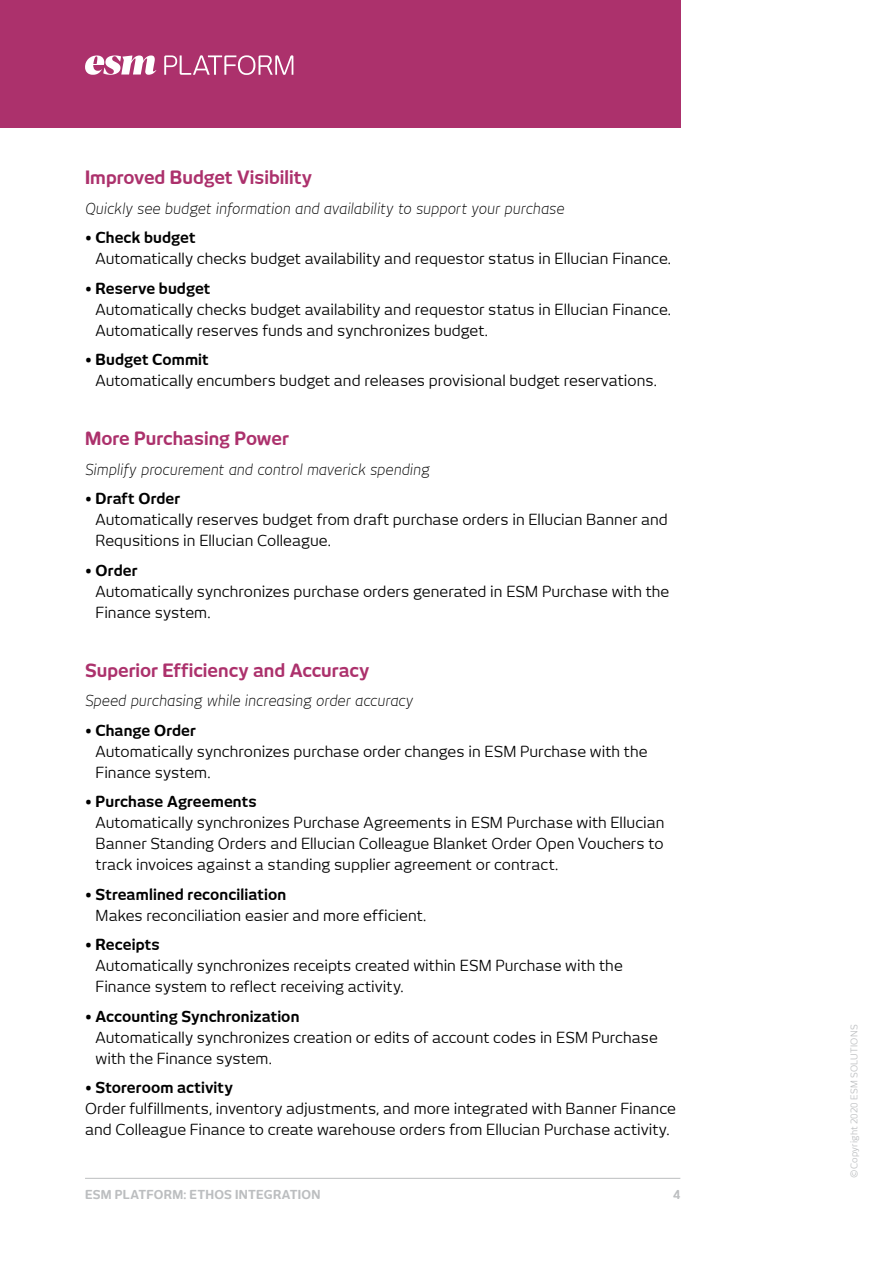
<style>
.page{position:relative;width:893px;height:1263px;background:#fff}
.page>*{position:absolute;margin:0;border:0;box-sizing:border-box;transform-origin:0 0}
.t1{font:700 18px "New June";color:#ac316c}
.t2{font:15px/21px "New June";color:#000}
.t3{font:700 15px "New June";letter-spacing:.005em;color:#000}
.t4{font:italic 300 15px "New June";letter-spacing:-.005em;color:#000}
.t5{font:700 12.15px "New June";letter-spacing:.015em;color:#bcbec0}
.t6{font:9.15px "New June";letter-spacing:.025em;color:#bcbec0}
</style>
<div class="page">
<hr style="left:85px;top:1178px;width:595px;height:1px;background:#bcbec0">
<div style="left:0;top:0;width:680px;height:128px;background:#ac316c"></div>
<svg style="left:85px;top:55px;width:208px;height:20px"></svg>
<p class="t1" style="left:85px;top:167px;width:228px">Improved Budget Visibility</p>
<p class="t4" style="left:85px;top:199px;width:481px">Quickly see budget information and availability to support your purchase</p>
<p class="t3" style="left:85px;top:229px;width:112px">• Check budget</p>
<p class="t2" style="left:96px;top:248px;width:577px">Automatically checks budget availability and requestor status in Ellucian Finance.</p>
<p class="t3" style="left:85px;top:279px;width:127px">• Reserve budget</p>
<p class="t2" style="left:96px;top:298px;width:577px">Automatically checks budget availability and requestor status in Ellucian Finance.<br>Automatically reserves funds and synchronizes budget.</p>
<p class="t3" style="left:85px;top:351px;width:125px">• Budget Commit</p>
<p class="t2" style="left:96px;top:370px;width:563px">Automatically encumbers budget and releases provisional budget reservations.</p>
<p class="t1" style="left:85px;top:428px;width:205px">More Purchasing Power</p>
<p class="t4" style="left:85px;top:460px;width:346px">Simplify procurement and control maverick spending</p>
<p class="t3" style="left:85px;top:490px;width:97px">• Draft Order</p>
<p class="t2" style="left:96px;top:509px;width:574px">Automatically reserves budget from draft purchase orders in Ellucian Banner and<br>Requsitions in Ellucian Colleague.</p>
<p class="t3" style="left:85px;top:561px;width:54px">• Order</p>
<p class="t2" style="left:96px;top:580px;width:575px">Automatically synchronizes purchase orders generated in ESM Purchase with the<br>Finance system.</p>
<p class="t1" style="left:85px;top:660px;width:286px">Superior Efficiency and Accuracy</p>
<p class="t4" style="left:85px;top:692px;width:330px">Speed purchasing while increasing order accuracy</p>
<p class="t3" style="left:85px;top:721px;width:112px">• Change Order</p>
<p class="t2" style="left:96px;top:741px;width:553px">Automatically synchronizes purchase order changes in ESM Purchase with the<br>Finance system.</p>
<p class="t3" style="left:85px;top:793px;width:173px">• Purchase Agreements</p>
<p class="t2" style="left:96px;top:812px;width:570px;text-align:justify">Automatically synchronizes Purchase Agreements in ESM Purchase with Ellucian Banner Standing Orders and Ellucian Colleague Blanket Order Open Vouchers to track invoices against a standing supplier agreement or contract.</p>
<p class="t3" style="left:85px;top:885px;width:203px">• Streamlined reconciliation</p>
<p class="t2" style="left:96px;top:905px;width:332px">Makes reconciliation easier and more efficient.</p>
<p class="t3" style="left:85px;top:936px;width:76px">• Receipts</p>
<p class="t2" style="left:96px;top:955px;width:529px">Automatically synchronizes receipts created within ESM Purchase with the<br>Finance system to reflect receiving activity.</p>
<p class="t3" style="left:85px;top:1007px;width:216px">• Accounting Synchronization</p>
<p class="t2" style="left:96px;top:1027px;width:564px">Automatically synchronizes creation or edits of account codes in ESM Purchase with the Finance system.</p>
<p class="t3" style="left:85px;top:1079px;width:149px">• Storeroom activity</p>
<p class="t2" style="left:85px;top:1098px;width:592px">Order fulfillments, inventory adjustments, and more integrated with Banner Finance and Colleague Finance to create warehouse orders from Ellucian Purchase activity.</p>
<p class="t5" style="left:85px;top:1187px;width:237px">ESM PLATFORM: ETHOS INTEGRATION</p>
<p class="t5" style="left:673px;top:1187px;width:9px">4</p>
<p class="t6" style="left:849px;top:1178px;width:155px;rotate:-90deg">©Copyright 2020 ESM SOLUTIONS</p>
</div>
